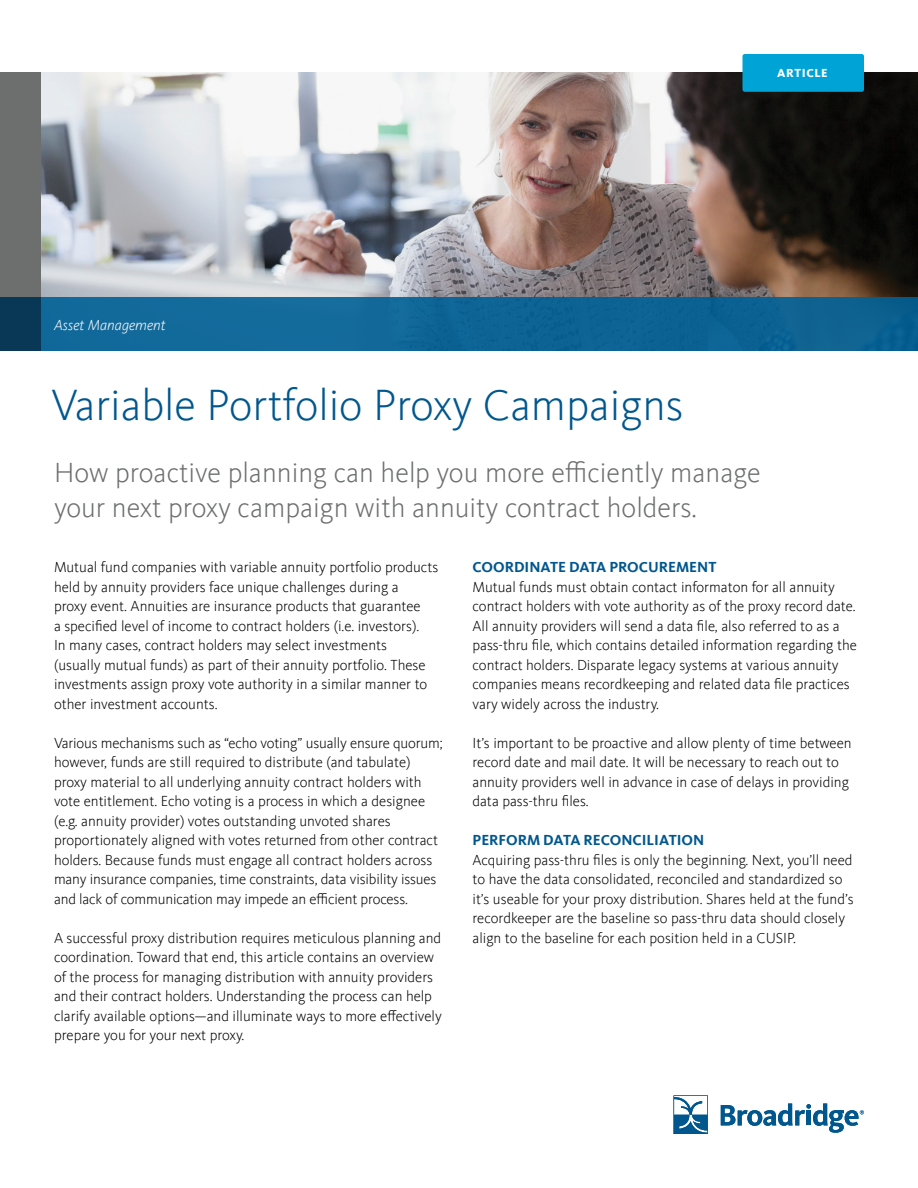
<style>
.page{position:relative;width:918px;height:1188px;background:#fff}
.page>*{position:absolute;margin:0;border:0;box-sizing:border-box;transform-origin:0 0}
.t1{font:300 45px "Kievit Offc";color:#00578e}
.t2{font:300 28.5px/34.5px "Kievit Offc";color:#6d6e6e}
.t3{font:300 15px/19.5px "Kievit Offc";color:#000}
.t4{font:700 15px "Kievit Offc";color:#00578e}
.t5{font:italic 300 15px "Kievit Offc";color:#fff}
.t6{font:800 12px "Kievit Offc";letter-spacing:.05em;color:#fff}
</style>
<div class="page">
<img style="left:40px;top:73px;width:878px;height:224px">
<svg style="left:721px;top:1104px;width:143px;height:29px"></svg>
<svg style="left:674px;top:1095px;width:34px;height:39px"></svg>
<div style="left:40px;top:297px;width:878px;height:54px;background:#0f6596"></div>
<div style="left:0;top:73px;width:40px;height:224px;background:#6d6e6e"></div>
<div style="left:0;top:297px;width:40px;height:54px;background:#093756"></div>
<div style="left:742px;top:54px;width:122px;height:38px;background:#00a3d6;border-radius:2px"></div>
<p class="t6" style="left:777px;top:66px;width:52px">ARTICLE</p>
<p class="t5" style="left:54px;top:316px;width:113px">Asset Management</p>
<h1 class="t1" style="left:51px;top:380px;width:634px">Variable Portfolio Proxy Campaigns</h1>
<h2 class="t2" style="left:54px;top:456px;width:708px">How proactive planning can help you more efficiently manage your next proxy campaign with annuity contract holders.</h2>
<p class="t3" style="left:54px;top:558px;width:386px">Mutual fund companies with variable annuity portfolio products held by annuity providers face unique challenges during a<br>proxy event. Annuities are insurance products that guarantee<br>a specified level of income to contract holders (i.e. investors).<br>In many cases, contract holders may select investments<br>(usually mutual funds) as part of their annuity portfolio. These investments assign proxy vote authority in a similar manner to other investment accounts.</p>
<p class="t3" style="left:54px;top:733px;width:390px">Various mechanisms such as “echo voting” usually ensure quorum; however, funds are still required to distribute (and tabulate) proxy material to all underlying annuity contract holders with vote entitlement. Echo voting is a process in which a designee (e.g. annuity provider) votes outstanding unvoted shares proportionately aligned with votes returned from other contract holders. Because funds must engage all contract holders across many insurance companies, time constraints, data visibility issues and lack of communication may impede an efficient process.</p>
<p class="t3" style="left:54px;top:928px;width:389px">A successful proxy distribution requires meticulous planning and coordination. Toward that end, this article contains an overview of the process for managing distribution with annuity providers and their contract holders. Understanding the process can help clarify available options—and illuminate ways to more effectively prepare you for your next proxy.</p>
<p class="t4" style="left:472px;top:559px;width:245px">COORDINATE DATA PROCUREMENT</p>
<p class="t3" style="left:472px;top:577px;width:386px">Mutual funds must obtain contact informaton for all annuity contract holders with vote authority as of the proxy record date.<br>All annuity providers will send a data file, also referred to as a pass-thru file, which contains detailed information regarding the contract holders. Disparate legacy systems at various annuity companies means recordkeeping and related data file practices vary widely across the industry.</p>
<p class="t3" style="left:472px;top:733px;width:381px">It’s important to be proactive and allow plenty of time between record date and mail date. It will be necessary to reach out to annuity providers well in advance in case of delays in providing data pass-thru files.</p>
<p class="t4" style="left:472px;top:832px;width:233px">PERFORM DATA RECONCILIATION</p>
<p class="t3" style="left:472px;top:850px;width:383px">Acquiring pass-thru files is only the beginning. Next, you’ll need to have the data consolidated, reconciled and standardized so it’s useable for your proxy distribution. Shares held at the fund’s recordkeeper are the baseline so pass-thru data should closely align to the baseline for each position held in a CUSIP.</p>
</div>
